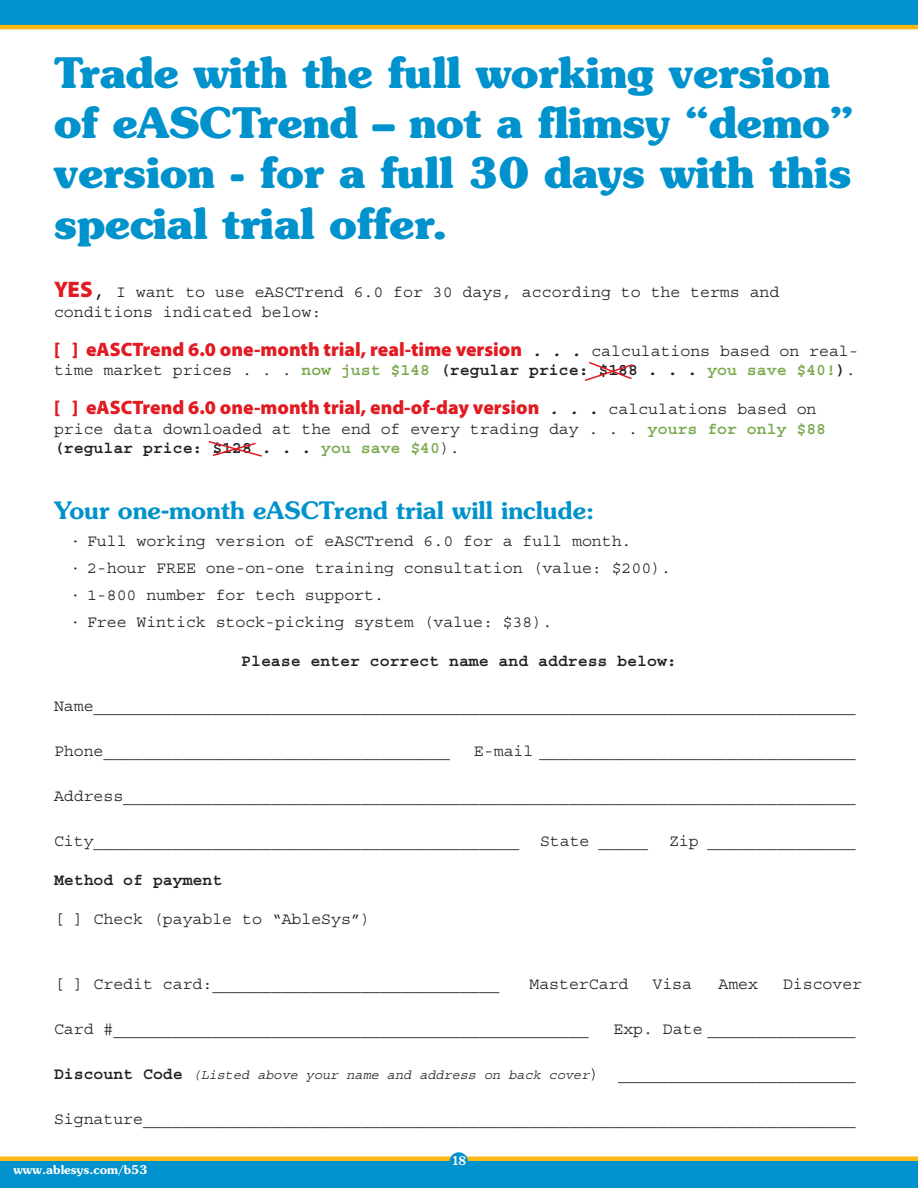
<style>
.page{position:relative;width:918px;height:1188px;background:#fff}
.page>*{position:absolute;margin:0;border:0;box-sizing:border-box;transform-origin:0 0}
.t1{font:700 42px/50.4px "Souvenir";color:#0092cc}
.t2{font:600 24px "Souvenir";color:#0092cc}
.t3{font:900 19.5px "Myriad Pro";color:#e21a21}
.t4{font:16.5px/27px "Courier Std";color:#231f20}
.t5{font:700 16.5px "Courier Std";color:#7aa94d}
.t6{font:700 16.5px "Courier Std";color:#231f20}
.t7{font:italic 13.5px "Courier Std";color:#231f20}
.t8{font:600 12px "Souvenir";color:#fff}
.t9{font:500 12px "Souvenir";color:#fff}
.s1{font-family:"Myriad Pro";font-weight:900;font-size:22.5px;color:#e21a21}
.s2{font-size:22.5px}
.s3{font-family:"Courier Std";font-weight:700;font-style:italic;font-size:16.5px;color:#231f20}
.s4{font-family:"Courier Std";font-weight:400;font-size:16.5px;color:#231f20}
.s5{font-weight:400;color:#231f20}
.s6{color:#231f20}
.s7{font-weight:700;color:#7aa94d}
.s8{font-weight:700}
.s9{font-weight:700;font-style:normal;font-size:16.5px}
.s10{font-style:normal;font-size:16.5px}
</style>
<div class="page">
<div style="left:0;top:1156px;width:918px;height:5px;background:#fcb814"></div>
<div style="left:0;top:0;width:918px;height:27px;background:#0092cc"></div>
<div style="left:0;top:1161px;width:918px;height:27px;background:#0092cc"></div>
<div style="left:450px;top:1152px;width:18px;height:19px;background:#0092cc;border-radius:50%"></div>
<hr style="left:0;top:25px;width:918px;height:4px;background:#fcb814">
<svg style="left:584px;top:361px;width:49px;height:20px"></svg>
<svg style="left:208px;top:441px;width:54px;height:16px"></svg>
<h1 class="t1" style="left:54px;top:47px;width:802px">Trade with the full working version of eASCTrend – not a flimsy “demo” version - for a full 30 days with this special trial offer.</h1>
<p class="t4" style="left:54px;top:282px;width:727px;line-height:19.5px"><span class="s1">YES</span><span class="s2">,</span> I want to use eASCTrend 6.0 for 30 days, according to the terms and conditions indicated below:</p>
<p class="t3" style="left:54px;top:336px;width:806px">[ ] eASCTrend 6.0 one-month trial, real-time version <span class="s3">. . .</span> <span class="s4">calculations based on real-</span></p>
<p class="t5" style="left:54px;top:361px;width:803px"><span class="s5">time market prices . . .</span> now just $148 <span class="s6">(regular price: $188 . . .</span> you save $40!<span class="s6">)</span><span class="s5">.</span></p>
<p class="t3" style="left:54px;top:395px;width:764px">[ ] eASCTrend 6.0 one-month trial, end-of-day version <span class="s3">. . .</span> <span class="s4">calculations based on</span></p>
<p class="t4" style="left:54px;top:419px;width:774px;line-height:19.5px">price data downloaded at the end of every trading day . . . <span class="s7">yours for only $88 </span><span class="s8">(regular price: $128 . . .</span> <span class="s7">you save $40</span>).</p>
<h2 class="t2" style="left:54px;top:496px;width:542px">Your one-month eASCTrend trial will include:</h2>
<p class="t4" style="left:70px;top:528px;width:602px">· Full working version of eASCTrend 6.0 for a full month.<br>· 2-hour FREE one-on-one training consultation (value: $200). · 1-800 number for tech support.<br>· Free Wintick stock-picking system (value: $38).</p>
<p class="t6" style="left:241px;top:652px;width:437px">Please enter correct name and address below:</p>
<p class="t4" style="left:54px;top:693px;width:803px">Name_____________________________________________________________________________</p>
<p class="t4" style="left:54px;top:738px;width:397px">Phone___________________________________</p>
<p class="t4" style="left:474px;top:738px;width:383px">E-mail ________________________________</p>
<p class="t4" style="left:54px;top:783px;width:803px">Address__________________________________________________________________________</p>
<p class="t4" style="left:54px;top:828px;width:467px">City___________________________________________</p>
<p class="t4" style="left:540px;top:828px;width:109px">State _____</p>
<p class="t4" style="left:669px;top:828px;width:188px">Zip _______________</p>
<p class="t6" style="left:54px;top:871px;width:170px">Method of payment</p>
<p class="t4" style="left:54px;top:906px;width:318px">[ ] Check (payable to “AbleSys”)</p>
<p class="t4" style="left:54px;top:970px;width:447px">[ ] Credit card:_____________________________</p>
<p class="t4" style="left:529px;top:970px;width:100px">MasterCard</p>
<p class="t4" style="left:653px;top:970px;width:41px">Visa</p>
<p class="t4" style="left:719px;top:970px;width:41px">Amex</p>
<p class="t4" style="left:783px;top:970px;width:81px">Discover</p>
<p class="t4" style="left:54px;top:1015px;width:536px">Card #________________________________________________</p>
<p class="t4" style="left:613px;top:1015px;width:244px">Exp. Date _______________</p>
<p class="t7" style="left:54px;top:1067px;width:803px"><span class="s9">Discount Code</span> (Listed above your name and address on back cover<span class="s10">) ________________________</span></p>
<p class="t4" style="left:54px;top:1105px;width:803px">Signature________________________________________________________________________</p>
<p class="t8" style="left:13px;top:1162px;width:136px">www.ablesys.com/b53</p>
<p class="t9" style="left:452px;top:1153px;width:8px">18</p>
</div>
